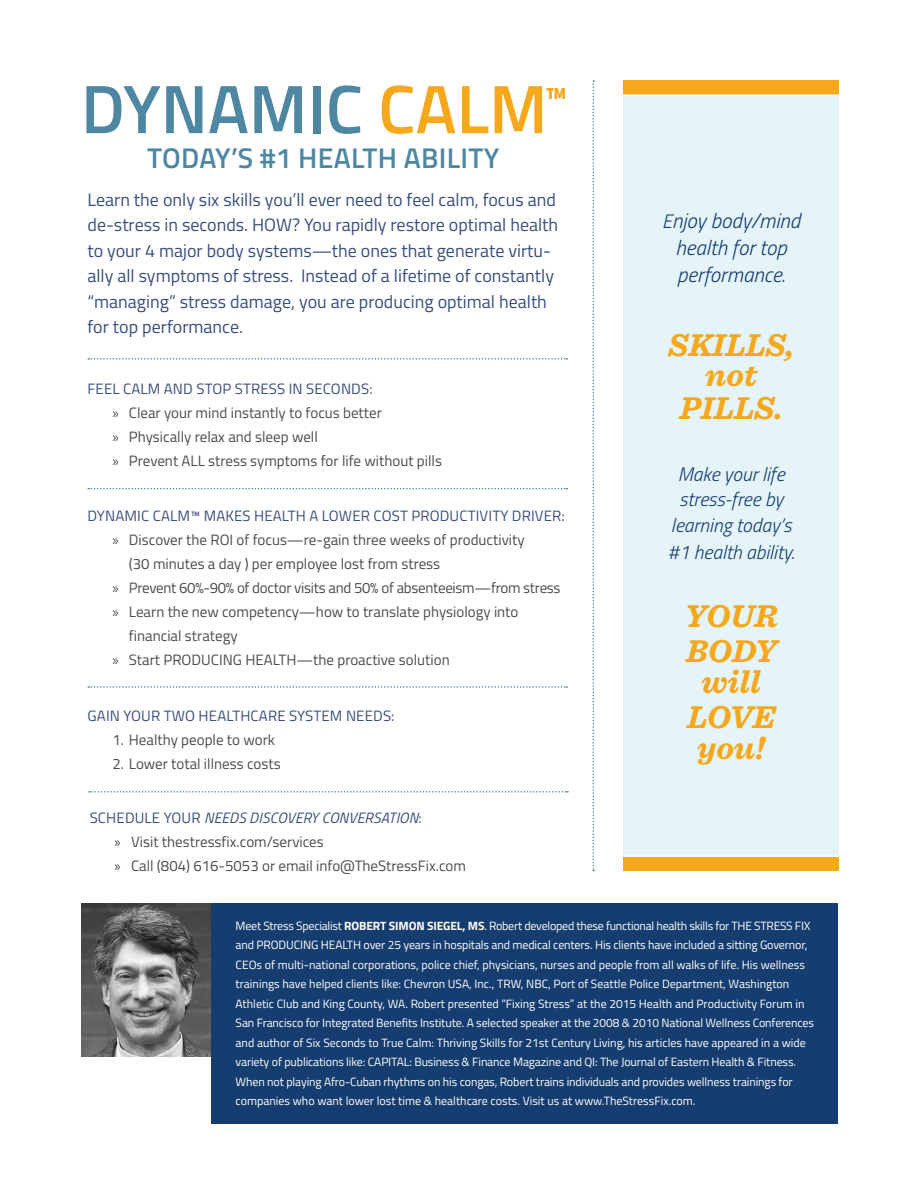
<style>
.page{position:relative;width:918px;height:1188px;background:#fff}
.page>*{position:absolute;margin:0;border:0;box-sizing:border-box;transform-origin:0 0}
.t1{font:600 68.55px "Titillium";color:#4e87a1}
.t2{font:italic 700 33px/34.5px "Sentinel";color:#f5a81c;text-align:center}
.t3{font:600 28.5px "Titillium";letter-spacing:.01em;color:#4e87a1}
.t4{font:italic 300 21px/27px "Titillium";color:#163d6f;text-align:center}
.t5{font:italic 300 19.5px/26px "Titillium";color:#163d6f;text-align:center}
.t6{font:18px/25.5px "Titillium";color:#394f7c}
.t7{font:15px/24px "Titillium";color:#4b4c4d}
.t8{font:15px "Titillium";letter-spacing:.01em;color:#394f7c}
.t9{font:15px "Titillium";letter-spacing:-.02em;color:#4b4c4d}
.t10{font:italic 15px "Titillium";letter-spacing:.01em;color:#394f7c}
.t11{font:12px/19.5px "Titillium";letter-spacing:-.01em;color:#fff}
.s1{color:#f5a81c}
.s2{font-family:"Myriad Pro"}
.s3{font-style:normal}
.s4{font-size:19.5px}
.s5{font-weight:700}
</style>
<div class="page">
<div style="left:623px;top:80px;width:215px;height:791px;background:#f5a81c"></div>
<div style="left:623px;top:95px;width:215px;height:761px;background:#e4f4f9"></div>
<img style="left:82px;top:903px;width:129px;height:153px">
<div style="left:211px;top:903px;width:627px;height:221px;background:#163d6f"></div>
<svg style="left:593px;top:80px;width:1px;height:791px"></svg>
<svg style="left:88px;top:488px;width:479px;height:1px"></svg>
<svg style="left:88px;top:358px;width:479px;height:2px"></svg>
<svg style="left:88px;top:686px;width:479px;height:2px"></svg>
<svg style="left:89px;top:791px;width:479px;height:2px"></svg>
<hr style="left:619px;top:94px;width:232px;height:2px;background:#fff">
<hr style="left:619px;top:855px;width:232px;height:2px;background:#fff">
<p class="t1" style="left:81px;top:58px;width:488px">DYNAMIC <span class="s1">CALM</span><sup>™</sup></p>
<p class="t3" style="left:147px;top:136px;width:354px">TODAY’S #1 HEALTH ABILITY</p>
<p class="t6" style="left:87px;top:186px;width:472px">Learn the only six skills you’ll ever need to feel calm, focus and de-stress in seconds. HOW? You rapidly restore optimal health to your 4 major body systems—the ones that generate virtu&shy;ally all symptoms of stress. Instead of a lifetime of constantly “managing” stress damage, you are producing optimal health for top performance.</p>
<p class="t8" style="left:88px;top:378px;width:287px">FEEL CALM AND STOP STRESS IN SECONDS:</p>
<p class="t7" style="left:112px;top:400px;width:271px"><span class="s2">»</span> Clear your mind instantly to focus better</p>
<p class="t7" style="left:112px;top:424px;width:207px"><span class="s2">»</span> Physically relax and sleep well</p>
<p class="t7" style="left:112px;top:448px;width:331px"><span class="s2">»</span> Prevent ALL stress symptoms for life without pills</p>
<p class="t8" style="left:88px;top:505px;width:479px">DYNAMIC CALM™ MAKES HEALTH A LOWER COST PRODUCTIVITY DRIVER:</p>
<p class="t7" style="left:129px;top:527px;width:397px;text-indent:-17px"><span class="s2">»</span> Discover the ROI of focus—re-gain three weeks of productivity (30 minutes a day ) per employee lost from stress</p>
<p class="t9" style="left:112px;top:577px;width:450px"><span class="s2">»</span> Prevent 60%-90% of doctor visits and 50% of absenteeism—from stress</p>
<p class="t7" style="left:129px;top:599px;width:391px;text-indent:-17px"><span class="s2">»</span> Learn the new competency—how to translate physiology into financial strategy</p>
<p class="t7" style="left:112px;top:647px;width:339px"><span class="s2">»</span> Start PRODUCING HEALTH—the proactive solution</p>
<p class="t8" style="left:88px;top:704px;width:308px">GAIN YOUR TWO HEALTHCARE SYSTEM NEEDS:</p>
<p class="t7" style="left:112px;top:727px;width:164px">1. Healthy people to work</p>
<p class="t7" style="left:112px;top:751px;width:170px">2. Lower total illness costs</p>
<p class="t10" style="left:90px;top:807px;width:333px"><span class="s3">SCHEDULE YOUR</span> NEEDS DISCOVERY CONVERSATION<span class="s3">:</span></p>
<p class="t7" style="left:115px;top:829px;width:211px"><span class="s2">»</span> Visit thestressfix.com/services</p>
<p class="t7" style="left:115px;top:853px;width:353px"><span class="s2">»</span> Call (804) 616-5053 or email info@TheStressFix.com</p>
<p class="t4" style="left:662px;top:206px;width:140px"><span class="s4">E</span>njoy body/mind health for top performance.</p>
<p class="t2" style="left:668px;top:328px;width:128px;line-height:30px">SKILLS, not</p>
<p class="t2" style="left:680px;top:389px;width:105px">PILLS.</p>
<p class="t5" style="left:668px;top:460px;width:128px">Make your life stress-free by learning today’s #1 health ability.</p>
<p class="t2" style="left:685px;top:597px;width:94px;text-align:left">YOUR<br>BODY</p>
<p class="t2" style="left:687px;top:663px;width:90px">will<br>LOVE</p>
<p class="t2" style="left:697px;top:729px;width:69px">you!</p>
<p class="t11" style="left:236px;top:915px;width:580px">Meet Stress Specialist <span class="s5">ROBERT SIMON SIEGEL, MS</span>. Robert developed these functional health skills for THE STRESS FIX and PRODUCING HEALTH over 25 years in hospitals and medical centers. His clients have included a sitting Governor, CEOs of multi-national corporations, police chief, physicians, nurses and people from all walks of life. His wellness trainings have helped clients like: Chevron USA, Inc., TRW, NBC, Port of Seattle Police Department, Washington Athletic Club and King County, WA. Robert presented “Fixing Stress” at the 2015 Health and Productivity Forum in San Francisco for Integrated Benefits Institute. A selected speaker at the 2008 &amp; 2010 National Wellness Conferences and author of Six Seconds to True Calm: Thriving Skills for 21st Century Living, his articles have appeared in a wide variety of publications like: CAPITAL: Business &amp; Finance Magazine and QI: The Journal of Eastern Health &amp; Fitness.<br>When not playing Afro-Cuban rhythms on his congas, Robert trains individuals and provides wellness trainings for companies who want lower lost time &amp; healthcare costs. Visit us at www.TheStressFix.com.</p>
</div>
